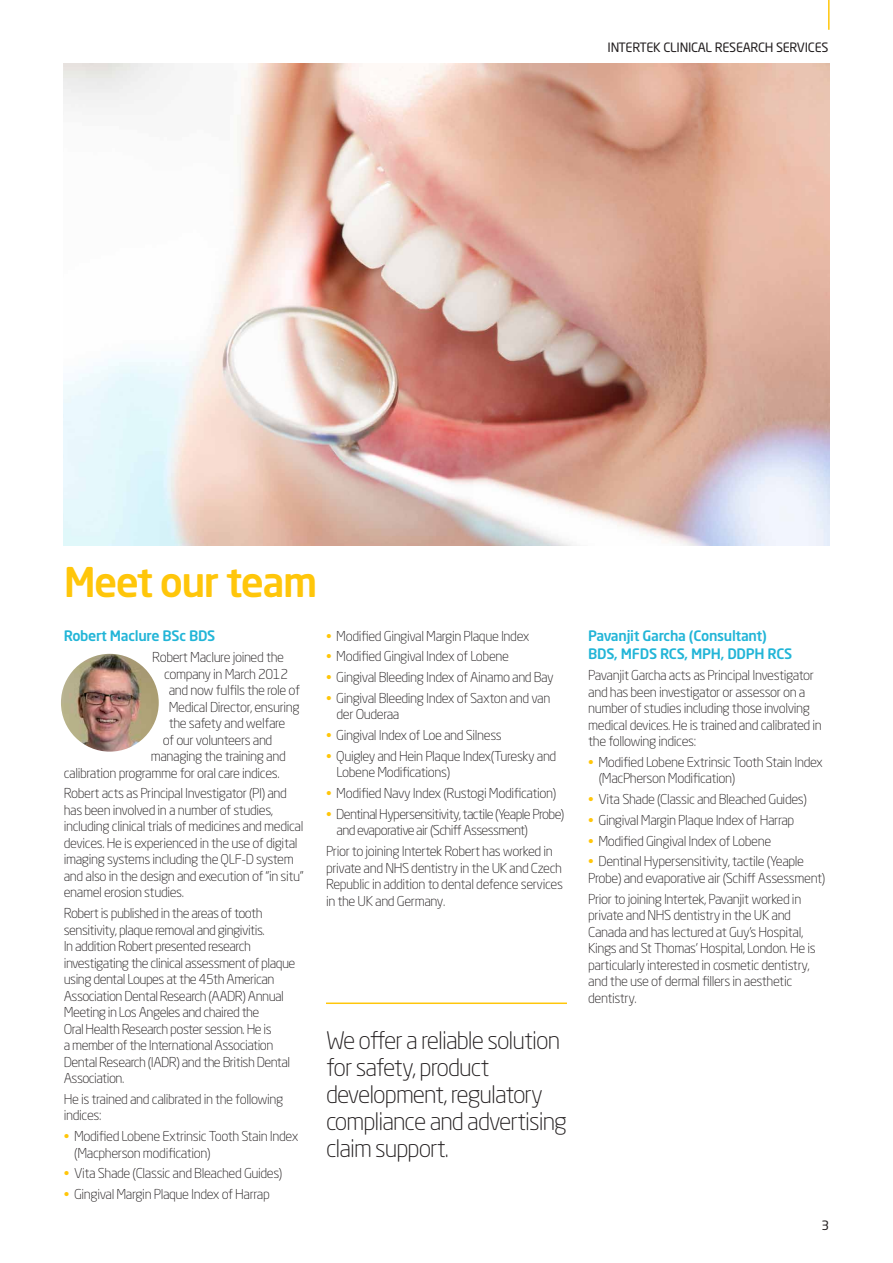
<style>
.page{position:relative;width:893px;height:1263px;background:#fff}
.page>*{position:absolute;margin:0;border:0;box-sizing:border-box;transform-origin:0 0}
.t1{font:500 40.5px "Neo Sans Std";letter-spacing:-.04em;color:#ffc60a}
.t2{font:300 24px/27px "Neo Sans Std";letter-spacing:-.04em;color:#231f20}
.t3{font:500 14.25px/18px "Neo Sans Std";letter-spacing:-.02em;color:#22b5d7}
.t4{font:300 13.5px/16.5px "Neo Sans Std";letter-spacing:-.03em;color:#231f20}
.t5{font:300 13.5px/16.5px "Neo Sans Std";letter-spacing:-.05em;color:#231f20}
.t6{font:12.75px "Neo Sans Std";letter-spacing:-.02em;color:#231f20}
.s1{color:#ffc60a}
</style>
<div class="page">
<hr style="left:828px;top:0;width:2px;height:30px;background:#ffc60a">
<img style="left:64px;top:64px;width:765px;height:482px">
<img style="left:61px;top:654px;width:98px;height:98px;border-radius:49px">
<hr style="left:326px;top:1002px;width:241px;height:2px;background:#ffc60a">
<p class="t6" style="left:607px;top:40px;width:222px">INTERTEK CLINICAL RESEARCH SERVICES</p>
<h1 class="t1" style="left:64px;top:556px;width:255px">Meet our team</h1>
<p class="t3" style="left:64px;top:627px;width:153px">Robert Maclure BSc BDS</p>
<p class="t4" style="left:152px;top:649px;width:133px">Robert Maclure joined the</p>
<p class="t4" style="left:164px;top:665px;width:125px">company in March 2012</p>
<p class="t4" style="left:169px;top:682px;width:133px">and now fulfils the role of</p>
<p class="t4" style="left:169px;top:698px;width:132px">Medical Director, ensuring</p>
<p class="t4" style="left:169px;top:715px;width:118px">the safety and welfare</p>
<p class="t4" style="left:163px;top:731px;width:111px">of our volunteers and</p>
<p class="t4" style="left:151px;top:748px;width:137px">managing the training and</p>
<p class="t4" style="left:64px;top:764px;width:217px">calibration programme for oral care indices.</p>
<p class="t4" style="left:64px;top:785px;width:242px">Robert acts as Principal Investigator (PI) and has been involved in a number of studies, including clinical trials of medicines and medical devices. He is experienced in the use of digital imaging systems including the QLF-D system and also in the design and execution of “in situ” enamel erosion studies.</p>
<p class="t4" style="left:64px;top:905px;width:233px">Robert is published in the areas of tooth sensitivity, plaque removal and gingivitis.<br>In addition Robert presented research investigating the clinical assessment of plaque using dental Loupes at the 45th American Association Dental Research (AADR) Annual Meeting in Los Angeles and chaired the<br>Oral Health Research poster session. He is<br>a member of the International Association Dental Research (IADR) and the British Dental Association.</p>
<p class="t4" style="left:64px;top:1090px;width:221px">He is trained and calibrated in the following indices:</p>
<p class="t4" style="left:74px;top:1128px;width:226px;text-indent:-11px"><span class="s1">•</span> Modified Lobene Extrinsic Tooth Stain Index (Macpherson modification)</p>
<p class="t4" style="left:64px;top:1165px;width:220px"><span class="s1">•</span> Vita Shade (Classic and Bleached Guides)</p>
<p class="t4" style="left:64px;top:1186px;width:208px"><span class="s1">•</span> Gingival Margin Plaque Index of Harrap</p>
<p class="t4" style="left:326px;top:627px;width:205px"><span class="s1">•</span> Modified Gingival Margin Plaque Index</p>
<p class="t4" style="left:326px;top:648px;width:185px"><span class="s1">•</span> Modified Gingival Index of Lobene</p>
<p class="t4" style="left:326px;top:669px;width:229px"><span class="s1">•</span> Gingival Bleeding Index of Ainamo and Bay</p>
<p class="t4" style="left:337px;top:690px;width:215px;text-indent:-11px"><span class="s1">•</span> Gingival Bleeding Index of Saxton and van der Ouderaa</p>
<p class="t4" style="left:326px;top:727px;width:177px"><span class="s1">•</span> Gingival Index of Loe and Silness</p>
<p class="t4" style="left:337px;top:748px;width:221px;text-indent:-11px"><span class="s1">•</span> Quigley and Hein Plaque Index(Turesky and<br>Lobene Modifications)</p>
<p class="t4" style="left:326px;top:785px;width:232px"><span class="s1">•</span> Modified Navy Index (Rustogi Modification)</p>
<p class="t5" style="left:337px;top:806px;width:229px;text-indent:-11px"><span class="s1">•</span> Dentinal Hypersensitivity, tactile (Yeaple Probe) and evaporative air (Schiff Assessment)</p>
<p class="t4" style="left:326px;top:843px;width:238px">Prior to joining Intertek Robert has worked in private and NHS dentistry in the UK and Czech Republic in addition to dental defence services in the UK and Germany.</p>
<h2 class="t2" style="left:326px;top:1027px;width:243px">We offer a reliable solution for safety, product development, regulatory compliance and advertising claim support.</h2>
<p class="t3" style="left:588px;top:627px;width:205px">Pavanjit Garcha (Consultant)<br>BDS, MFDS RCS, MPH, DDPH RCS</p>
<p class="t4" style="left:588px;top:667px;width:235px">Pavanjit Garcha acts as Principal Investigator and has been investigator or assessor on a number of studies including those involving medical devices. He is trained and calibrated in the following indices:</p>
<p class="t4" style="left:599px;top:753px;width:226px;text-indent:-11px"><span class="s1">•</span> Modified Lobene Extrinsic Tooth Stain Index (MacPherson Modification)</p>
<p class="t4" style="left:588px;top:791px;width:220px"><span class="s1">•</span> Vita Shade (Classic and Bleached Guides)</p>
<p class="t4" style="left:588px;top:811px;width:208px"><span class="s1">•</span> Gingival Margin Plaque Index of Harrap</p>
<p class="t4" style="left:588px;top:832px;width:185px"><span class="s1">•</span> Modified Gingival Index of Lobene</p>
<p class="t4" style="left:588px;top:853px;width:239px"><span class="s1">•</span> Dentinal Hypersensitivity, tactile (Yeaple<br>Probe) and evaporative air (Schiff Assessment)</p>
<p class="t4" style="left:588px;top:890px;width:229px">Prior to joining Intertek, Pavanjit worked in private and NHS dentistry in the UK and Canada and has lectured at Guy’s Hospital, Kings and St Thomas’ Hospital, London. He is particularly interested in cosmetic dentistry, and the use of dermal fillers in aesthetic dentistry.</p>
<p class="t6" style="left:821px;top:1218px;width:9px">3</p>
</div>
